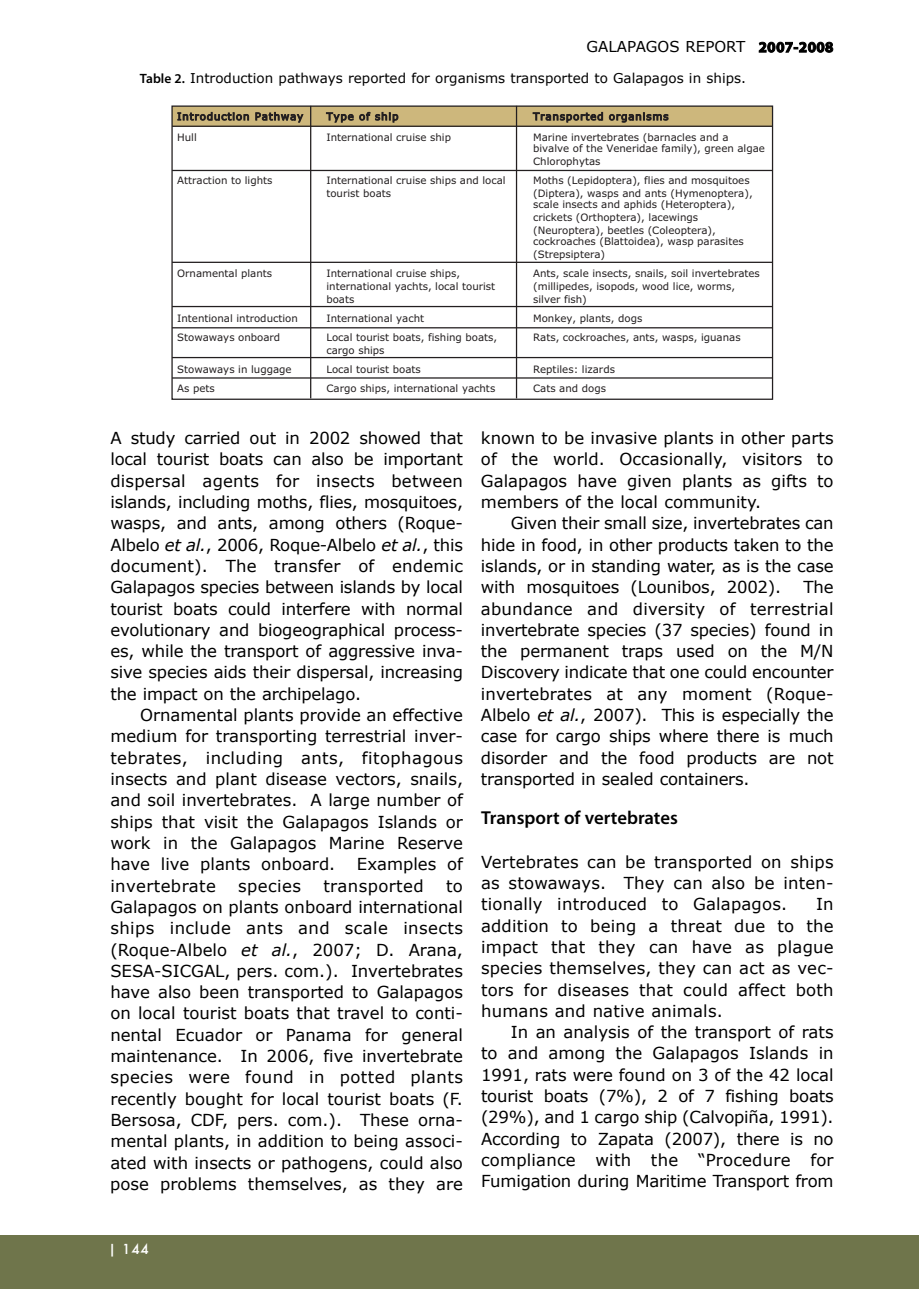
<style>
.page{position:relative;width:919px;height:1289px;background:#fff}
.page>*{position:absolute;margin:0;border:0;box-sizing:border-box;transform-origin:0 0}
.t1{font:600 18.75px "Myriad Pro";color:#000}
.t2{font:16.5px/21.3px "Verdana";color:#000;text-align:justify}
.t3{font:16.5px "Verdana";letter-spacing:.025em;color:#000}
.t4{font:15px "Verdana";color:#000}
.t5{font:13.5px "Verdana";color:#000}
.t6{font:500 13.5px "Futura";color:#fff}
.t7{font:10.2px/12.8px "Verdana";color:#231f20}
.t8{font:10.2px "Verdana";letter-spacing:.085em;color:#231f20}
.s1{font-family:"Myriad Pro";font-weight:700}
.s2{font-family:"Myriad Pro";font-weight:600}
.s3{font-style:italic}
</style>
<div class="page">
<div style="left:0;top:1234px;width:918px;height:54px;background:#6f754b"></div>
<div style="left:172px;top:106px;width:600px;height:20px;background:#cdb77c"></div>
<div style="left:171px;top:105px;width:602px;height:295px;border:1px solid #231f20"></div>
<hr style="left:172px;top:126px;width:600px;height:1px;background:#231f20">
<hr style="left:172px;top:170px;width:600px;height:1px;background:#231f20">
<hr style="left:172px;top:262px;width:600px;height:1px;background:#231f20">
<hr style="left:172px;top:306px;width:600px;height:1px;background:#231f20">
<hr style="left:172px;top:327px;width:600px;height:1px;background:#231f20">
<hr style="left:172px;top:357px;width:600px;height:1px;background:#231f20">
<hr style="left:172px;top:377px;width:600px;height:1px;background:#231f20">
<hr style="left:310px;top:106px;width:1px;height:292px;background:#231f20">
<hr style="left:516px;top:106px;width:1px;height:292px;background:#231f20">
<p class="t4" style="left:586px;top:37px;width:248px">GALAPAGOS REPORT <span class="s1">2007-2008</span></p>
<p class="t5" style="left:140px;top:69px;width:607px"><span class="s2">Table 2.</span> Introduction pathways reported for organisms transported to Galapagos in ships.</p>
<p class="t8" style="left:177px;top:110px;width:127px">Introduction Pathway</p>
<p class="t8" style="left:326px;top:110px;width:73px">Type of ship</p>
<p class="t8" style="left:533px;top:110px;width:137px">Transported organisms</p>
<p class="t7" style="left:177px;top:131px;width:21px">Hull</p>
<p class="t7" style="left:326px;top:131px;width:126px">International cruise ship</p>
<p class="t7" style="left:533px;top:131px;width:233px;line-height:11.4px">Marine invertebrates (barnacles and a bivalve of the Veneridae family), green algae</p>
<p class="t7" style="left:533px;top:155px;width:69px">Chlorophytas</p>
<p class="t7" style="left:177px;top:174px;width:97px">Attraction to lights</p>
<p class="t7" style="left:326px;top:174px;width:181px">International cruise ships and local tourist boats</p>
<p class="t7" style="left:533px;top:174px;width:221px">Moths (Lepidoptera), flies and mosquitoes (Diptera), wasps and ants (Hymenoptera),</p>
<p class="t7" style="left:533px;top:198px;width:203px">scale insects and aphids (Heteroptera), crickets (Orthoptera), lacewings (Neuroptera), beetles (Coleoptera),</p>
<p class="t7" style="left:533px;top:235px;width:212px">cockroaches (Blattoidea), wasp parasites (Strepsiptera)</p>
<p class="t7" style="left:177px;top:267px;width:97px">Ornamental plants</p>
<p class="t7" style="left:326px;top:267px;width:170px">International cruise ships, international yachts, local tourist boats</p>
<p class="t7" style="left:533px;top:267px;width:228px">Ants, scale insects, snails, soil invertebrates (millipedes, isopods, wood lice, worms, silver fish)</p>
<p class="t7" style="left:177px;top:312px;width:122px">Intentional introduction</p>
<p class="t7" style="left:326px;top:312px;width:99px">International yacht</p>
<p class="t7" style="left:533px;top:312px;width:111px">Monkey, plants, dogs</p>
<p class="t7" style="left:177px;top:331px;width:105px">Stowaways onboard</p>
<p class="t7" style="left:326px;top:331px;width:172px">Local tourist boats, fishing boats, cargo ships</p>
<p class="t7" style="left:533px;top:331px;width:209px">Rats, cockroaches, ants, wasps, iguanas</p>
<p class="t7" style="left:177px;top:363px;width:116px">Stowaways in luggage</p>
<p class="t7" style="left:326px;top:363px;width:96px">Local tourist boats</p>
<p class="t7" style="left:533px;top:363px;width:83px">Reptiles: lizards</p>
<p class="t7" style="left:177px;top:382px;width:39px">As pets</p>
<p class="t7" style="left:326px;top:382px;width:170px">Cargo ships, international yachts</p>
<p class="t7" style="left:533px;top:382px;width:74px">Cats and dogs</p>
<p class="t2" style="left:110px;top:427px;width:354px">A study carried out in 2002 showed that local tourist boats can also be important dispersal agents for insects between islands, including moths, flies, mosquitoes, wasps, and ants, among others (Roque-Albelo <span class="s3">et al.</span>, 2006, Roque-Albelo <span class="s3">et al.</span>, this document). The transfer of endemic Galapagos species between islands by local tourist boats could interfere with normal evolutionary and biogeographical process&shy;es, while the transport of aggressive inva&shy;sive species aids their dispersal, increasing the impact on the archipelago.</p>
<p class="t2" style="left:110px;top:704px;width:354px;text-indent:30px">Ornamental plants provide an effective medium for transporting terrestrial inver&shy;tebrates, including ants, fitophagous insects and plant disease vectors, snails, and soil invertebrates. A large number of ships that visit the Galapagos Islands or work in the Galapagos Marine Reserve have live plants onboard.</p>
<p class="t2" style="left:357px;top:853px;width:108px">Examples of</p>
<p class="t3" style="left:110px;top:875px;width:107px">invertebrate</p>
<p class="t3" style="left:238px;top:875px;width:64px">species</p>
<p class="t3" style="left:323px;top:875px;width:102px">transported</p>
<p class="t2" style="left:110px;top:874px;width:354px;text-indent:336px">to Galapagos on plants onboard international ships include ants and scale insects (Roque-Albelo <span class="s3">et al.</span>, 2007; D. Arana, SESA-SICGAL, pers. com.). Invertebrates have also been transported to Galapagos on local tourist boats that travel to conti&shy;nental Ecuador or Panama for general maintenance. In 2006, five invertebrate species were found in potted plants recently bought for local tourist boats (F.<br>Bersosa, CDF, pers. com.). These orna&shy;mental plants, in addition to being associ&shy;ated with insects or pathogens, could also pose problems themselves, as they are</p>
<p class="t2" style="left:481px;top:427px;width:354px">known to be invasive plants in other parts of the world. Occasionally, visitors to Galapagos have given plants as gifts to members of the local community.</p>
<p class="t2" style="left:481px;top:512px;width:354px;text-indent:30px">Given their small size, invertebrates can hide in food, in other products taken to the islands, or in standing water, as is the case with mosquitoes (Lounibos, 2002).</p>
<p class="t2" style="left:481px;top:576px;width:354px;text-indent:322px">The abundance and diversity of terrestrial invertebrate species (37 species) found in the permanent traps used on the M/N Discovery indicate that one could encounter invertebrates at any moment (Roque-Albelo <span class="s3">et al.</span>, 2007). This is especially the case for cargo ships where there is much disorder and the food products are not transported in sealed containers.</p>
<p class="t1" style="left:481px;top:810px;width:198px">Transport of vertebrates</p>
<p class="t2" style="left:481px;top:850px;width:354px">Vertebrates can be transported on ships as stowaways. They can also be inten&shy;tionally introduced to Galapagos.</p>
<p class="t2" style="left:481px;top:893px;width:354px;text-indent:335px">In addition to being a threat due to the impact that they can have as plague species themselves, they can act as vec&shy;tors for diseases that could affect both humans and native animals.</p>
<p class="t2" style="left:481px;top:1020px;width:354px;text-indent:30px">In an analysis of the transport of rats to and among the Galapagos Islands in 1991, rats were found on 3 of the 42 local tourist boats (7%), 2 of 7 fishing boats (29%), and 1 cargo ship (Calvopiña, 1991).<br>According to Zapata (2007), there is no compliance with the “Procedure for Fumigation during Maritime Transport from</p>
<p class="t6" style="left:108px;top:1239px;width:42px">| 144</p>
</div>
